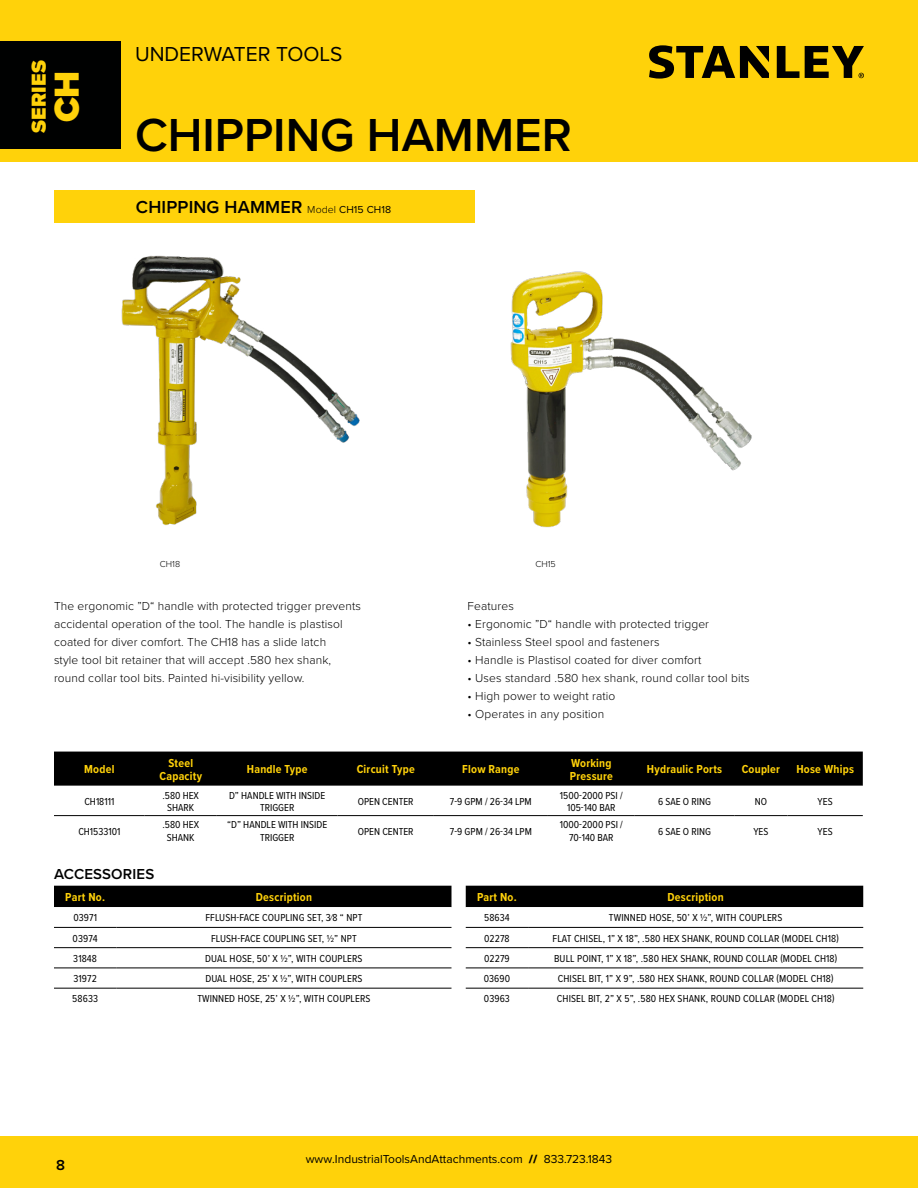
<style>
.page{position:relative;width:918px;height:1188px;background:#fff}
.page>*{position:absolute;margin:0;border:0;box-sizing:border-box;transform-origin:0 0}
.t1{font:600 48px "Proxima Nova";color:#000}
.t2{font:900 36px "Proxima Nova";color:#ffd20a}
.t3{font:21px "Proxima Nova";color:#000101}
.t4{font:900 21px "Proxima Nova";letter-spacing:.005em;color:#ffd20a}
.t5{font:600 18px "Proxima Nova";letter-spacing:.01em;color:#000}
.t6{font:600 15px "Proxima Nova";letter-spacing:.01em;color:#000}
.t7{font:300 12px/18px "Proxima Nova";letter-spacing:.01em;color:#000}
.t8{font:700 12px/12.8px "Proxima Nova Cond";letter-spacing:.02em;color:#ffd20a;text-align:center}
.t9{font:12px "Proxima Nova";color:#000}
.t10{font:10.5px/12.6px "Proxima Nova Cond";letter-spacing:.01em;color:#000;text-align:center}
.t11{font:10.5px "Proxima Nova Cond";color:#000101}
.t12{font:300 9px "Proxima Nova";color:#000}
.s1{font-weight:300;font-size:10.5px}
.s2{font-weight:400;font-size:10.5px}
.s3{font-weight:900}
</style>
<div class="page">
<div style="left:0;top:1136px;width:918px;height:52px;background:#ffd20a"></div>
<div style="left:0;top:0;width:918px;height:162px;background:#ffd20a"></div>
<div style="left:0;top:42px;width:122px;height:107px;background:#000101"></div>
<svg style="left:649px;top:45px;width:215px;height:34px"></svg>
<img style="left:121px;top:255px;width:239px;height:270px">
<div style="left:54px;top:752px;width:809px;height:34px;background:#000"></div>
<svg style="left:54px;top:816px;width:809px;height:1px"></svg>
<hr style="left:54px;top:815px;width:91px;height:1px;background:#000">
<hr style="left:145px;top:815px;width:72px;height:1px;background:#000">
<hr style="left:217px;top:815px;width:121px;height:1px;background:#000">
<hr style="left:338px;top:815px;width:96px;height:1px;background:#000">
<hr style="left:434px;top:815px;width:114px;height:1px;background:#000">
<hr style="left:548px;top:815px;width:87px;height:1px;background:#000">
<hr style="left:635px;top:815px;width:99px;height:1px;background:#000">
<hr style="left:734px;top:815px;width:54px;height:1px;background:#000">
<hr style="left:788px;top:815px;width:75px;height:1px;background:#000">
<svg style="left:54px;top:886px;width:398px;height:102px"></svg>
<hr style="left:54px;top:927px;width:62px;height:1px;background:#000">
<hr style="left:116px;top:927px;width:336px;height:1px;background:#000">
<hr style="left:54px;top:947px;width:62px;height:1px;background:#000">
<hr style="left:116px;top:947px;width:336px;height:1px;background:#000">
<hr style="left:54px;top:968px;width:62px;height:1px;background:#000">
<hr style="left:116px;top:968px;width:336px;height:1px;background:#000">
<hr style="left:54px;top:988px;width:62px;height:1px;background:#000">
<hr style="left:116px;top:988px;width:336px;height:1px;background:#000">
<svg style="left:466px;top:886px;width:397px;height:102px"></svg>
<hr style="left:466px;top:927px;width:62px;height:1px;background:#000">
<hr style="left:528px;top:927px;width:335px;height:1px;background:#000">
<hr style="left:466px;top:947px;width:62px;height:1px;background:#000">
<hr style="left:528px;top:947px;width:335px;height:1px;background:#000">
<hr style="left:466px;top:968px;width:62px;height:1px;background:#000">
<hr style="left:528px;top:968px;width:335px;height:1px;background:#000">
<hr style="left:466px;top:988px;width:62px;height:1px;background:#000">
<hr style="left:528px;top:988px;width:335px;height:1px;background:#000">
<img style="left:510px;top:271px;width:242px;height:257px">
<div style="left:54px;top:191px;width:421px;height:32px;background:#ffd20a"></div>
<h3 class="t4" style="left:23px;top:133px;width:74px;rotate:-90deg">SERIES</h3>
<h2 class="t2" style="left:40px;top:122px;width:53px;rotate:-90deg">CH</h2>
<h3 class="t3" style="left:135px;top:38px;width:209px">UNDERWATER TOOLS</h3>
<h1 class="t1" style="left:135px;top:99px;width:438px">CHIPPING HAMMER</h1>
<h3 class="t5" style="left:136px;top:194px;width:257px">CHIPPING HAMMER <span class="s1">Model</span> <span class="s2">CH15 CH18</span></h3>
<p class="t12" style="left:160px;top:557px;width:22px">CH18</p>
<p class="t12" style="left:535px;top:557px;width:22px">CH15</p>
<p class="t7" style="left:54px;top:596px;width:308px">The ergonomic ”D“ handle with protected trigger prevents accidental operation of the tool. The handle is plastisol coated for diver comfort. The CH18 has a slide latch<br>style tool bit retainer that will accept .580 hex shank, round collar tool bits. Painted hi-visibility yellow.</p>
<p class="t7" style="left:468px;top:596px;width:48px">Features</p>
<p class="t7" style="left:468px;top:614px;width:243px">• Ergonomic ”D“ handle with protected trigger</p>
<p class="t7" style="left:468px;top:632px;width:193px">• Stainless Steel spool and fasteners</p>
<p class="t7" style="left:468px;top:650px;width:235px">• Handle is Plastisol coated for diver comfort</p>
<p class="t7" style="left:468px;top:668px;width:284px">• Uses standard .580 hex shank, round collar tool bits</p>
<p class="t7" style="left:468px;top:686px;width:149px">• High power to weight ratio</p>
<p class="t7" style="left:468px;top:704px;width:138px">• Operates in any position</p>
<p class="t8" style="left:84px;top:763px;width:32px">Model</p>
<p class="t8" style="left:159px;top:756px;width:44px">Steel<br>Capacity</p>
<p class="t8" style="left:247px;top:763px;width:62px">Handle Type</p>
<p class="t8" style="left:357px;top:763px;width:60px">Circuit Type</p>
<p class="t8" style="left:462px;top:763px;width:59px">Flow Range</p>
<p class="t8" style="left:570px;top:756px;width:45px;text-align:left">Working<br>Pressure</p>
<p class="t8" style="left:647px;top:763px;width:77px">Hydraulic Ports</p>
<p class="t8" style="left:742px;top:763px;width:40px">Coupler</p>
<p class="t8" style="left:796px;top:763px;width:59px">Hose Whips</p>
<p class="t11" style="left:84px;top:794px;width:31px">CH18111</p>
<p class="t10" style="left:163px;top:788px;width:38px">.580 HEX<br>SHARK</p>
<p class="t10" style="left:229px;top:788px;width:98px">D” HANDLE WITH INSIDE<br>TRIGGER</p>
<p class="t10" style="left:358px;top:795px;width:57px">OPEN CENTER</p>
<p class="t10" style="left:450px;top:795px;width:83px">7-9 GPM / 26-34 LPM</p>
<p class="t10" style="left:560px;top:788px;width:64px">1500-2000 PSI /<br>105-140 BAR</p>
<p class="t10" style="left:658px;top:795px;width:54px">6 SAE O RING</p>
<p class="t10" style="left:755px;top:795px;width:14px">NO</p>
<p class="t10" style="left:818px;top:795px;width:17px">YES</p>
<p class="t11" style="left:78px;top:823px;width:44px">CH1533101</p>
<p class="t10" style="left:163px;top:818px;width:38px">.580 HEX<br>SHANK</p>
<p class="t10" style="left:227px;top:818px;width:102px">“D” HANDLE WITH INSIDE<br>TRIGGER</p>
<p class="t10" style="left:358px;top:824px;width:57px">OPEN CENTER</p>
<p class="t10" style="left:450px;top:824px;width:83px">7-9 GPM / 26-34 LPM</p>
<p class="t10" style="left:560px;top:818px;width:64px">1000-2000 PSI /<br>70-140 BAR</p>
<p class="t10" style="left:658px;top:824px;width:54px">6 SAE O RING</p>
<p class="t10" style="left:753px;top:824px;width:17px">YES</p>
<p class="t10" style="left:818px;top:824px;width:17px">YES</p>
<h3 class="t6" style="left:54px;top:863px;width:102px">ACCESSORIES</h3>
<p class="t8" style="left:65px;top:891px;width:41px">Part No.</p>
<p class="t8" style="left:256px;top:891px;width:58px">Description</p>
<p class="t10" style="left:73px;top:911px;width:25px">03971</p>
<p class="t10" style="left:205px;top:911px;width:159px">FFLUSH-FACE COUPLING SET, 3⁄8 “ NPT</p>
<p class="t10" style="left:73px;top:931px;width:27px">03974</p>
<p class="t10" style="left:211px;top:931px;width:147px">FLUSH-FACE COUPLING SET, ½” NPT</p>
<p class="t10" style="left:73px;top:952px;width:25px">31848</p>
<p class="t10" style="left:205px;top:952px;width:159px">DUAL HOSE, 50’ X ½”, WITH COUPLERS</p>
<p class="t10" style="left:73px;top:972px;width:25px">31972</p>
<p class="t10" style="left:205px;top:972px;width:159px">DUAL HOSE, 25’ X ½”, WITH COUPLERS</p>
<p class="t10" style="left:72px;top:992px;width:27px">58633</p>
<p class="t10" style="left:197px;top:992px;width:175px">TWINNED HOSE, 25’ X ½”, WITH COUPLERS</p>
<p class="t8" style="left:477px;top:891px;width:41px">Part No.</p>
<p class="t8" style="left:668px;top:891px;width:58px">Description</p>
<p class="t10" style="left:484px;top:911px;width:27px">58634</p>
<p class="t10" style="left:609px;top:911px;width:175px">TWINNED HOSE, 50’ X ½”, WITH COUPLERS</p>
<p class="t10" style="left:484px;top:931px;width:27px">02278</p>
<p class="t10" style="left:553px;top:931px;width:288px">FLAT CHISEL, 1” X 18”, .580 HEX SHANK, ROUND COLLAR (MODEL CH18)</p>
<p class="t10" style="left:484px;top:952px;width:27px">02279</p>
<p class="t10" style="left:554px;top:952px;width:285px">BULL POINT, 1” X 18”, .580 HEX SHANK, ROUND COLLAR (MODEL CH18)</p>
<p class="t10" style="left:484px;top:972px;width:28px">03690</p>
<p class="t10" style="left:558px;top:972px;width:277px">CHISEL BIT, 1” X 9”, .580 HEX SHANK, ROUND COLLAR (MODEL CH18)</p>
<p class="t10" style="left:484px;top:992px;width:28px">03963</p>
<p class="t10" style="left:557px;top:992px;width:279px">CHISEL BIT, 2” X 5”, .580 HEX SHANK, ROUND COLLAR (MODEL CH18)</p>
<h3 class="t6" style="left:56px;top:1154px;width:10px">8</h3>
<p class="t9" style="left:306px;top:1150px;width:308px">www.IndustrialToolsAndAttachments.com <span class="s3">//</span> 833.723.1843</p>
</div>
